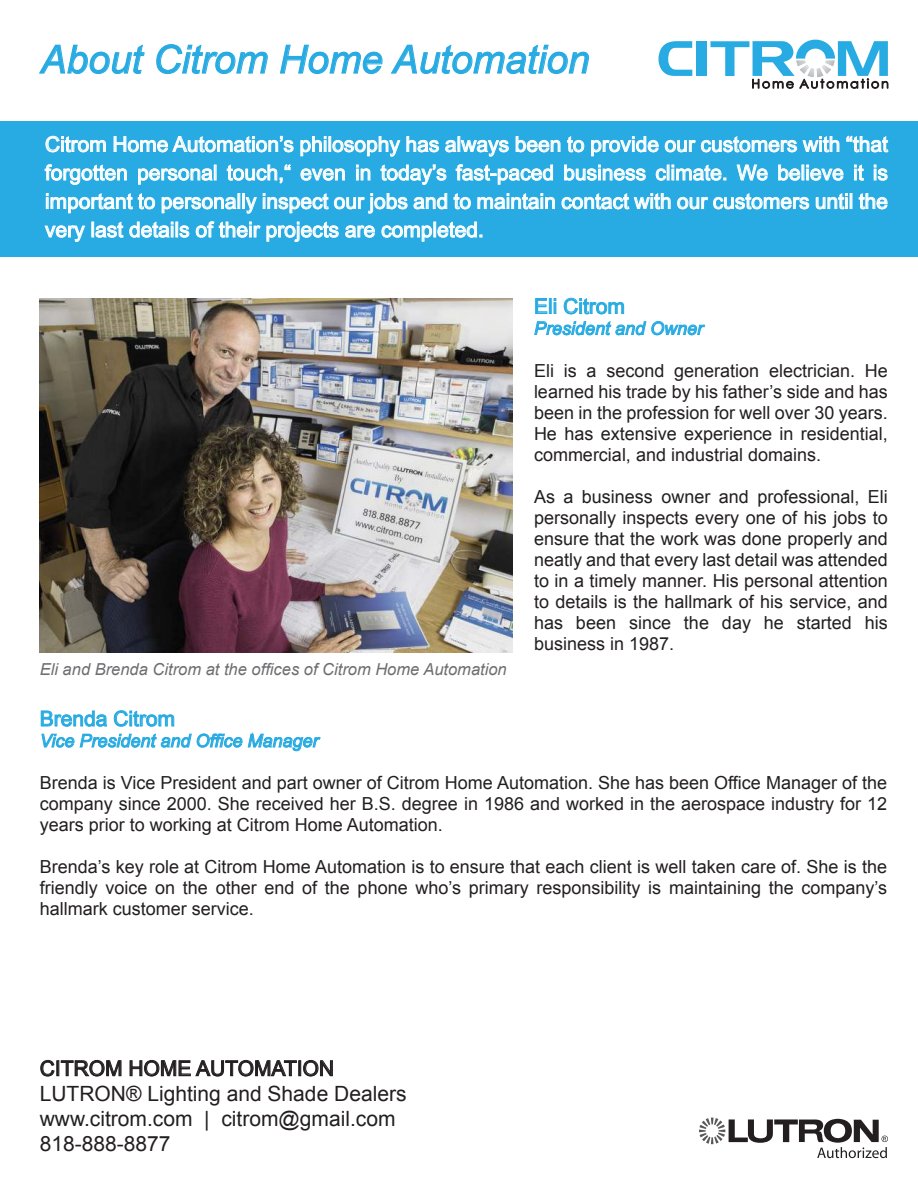
<style>
.page{position:relative;width:918px;height:1188px;background:#fff}
.page>*{position:absolute;margin:0;border:0;box-sizing:border-box;transform-origin:0 0}
.t1{font:italic 39px "Arial";color:#27abe2}
.t2{font:21px/28.5px "Arial";color:#fff;text-align:justify}
.t3{font:21px/25.2px "Arial";color:#231f20}
.t4{font:21px "Arial";color:#27abe2}
.t5{font:18px/21px "Arial";color:#231f20;text-align:justify}
.t6{font:italic 18px "Arial";color:#27abe2}
.t7{font:italic 16.5px "Arial";color:#6d6e71}
</style>
<div class="page">
<svg style="left:658px;top:41px;width:34px;height:35px"></svg>
<div style="left:696px;top:41px;width:11px;height:35px;background:#27abe2"></div>
<svg style="left:710px;top:40px;width:178px;height:48px"></svg>
<div style="left:0;top:122px;width:918px;height:135px;background:#27abe2"></div>
<svg style="left:699px;top:1118px;width:189px;height:40px"></svg>
<svg style="left:40px;top:1060px;width:81px;height:16px"></svg>
<svg style="left:130px;top:1060px;width:203px;height:16px"></svg>
<svg style="left:39px;top:44px;width:106px;height:30px"></svg>
<svg style="left:156px;top:44px;width:112px;height:30px"></svg>
<svg style="left:280px;top:44px;width:103px;height:30px"></svg>
<svg style="left:390px;top:44px;width:199px;height:30px"></svg>
<svg style="left:46px;top:136px;width:60px;height:16px"></svg>
<svg style="left:114px;top:136px;width:180px;height:16px"></svg>
<svg style="left:301px;top:136px;width:99px;height:20px"></svg>
<svg style="left:407px;top:136px;width:32px;height:16px"></svg>
<svg style="left:445px;top:136px;width:64px;height:20px"></svg>
<svg style="left:516px;top:136px;width:44px;height:16px"></svg>
<svg style="left:567px;top:136px;width:17px;height:16px"></svg>
<svg style="left:591px;top:136px;width:68px;height:20px"></svg>
<svg style="left:665px;top:136px;width:132px;height:16px"></svg>
<svg style="left:803px;top:136px;width:36px;height:16px"></svg>
<svg style="left:846px;top:136px;width:42px;height:16px"></svg>
<svg style="left:45px;top:164px;width:82px;height:21px"></svg>
<svg style="left:138px;top:165px;width:78px;height:20px"></svg>
<svg style="left:227px;top:164px;width:64px;height:19px"></svg>
<svg style="left:301px;top:169px;width:44px;height:12px"></svg>
<svg style="left:356px;top:165px;width:14px;height:15px"></svg>
<svg style="left:381px;top:164px;width:65px;height:21px"></svg>
<svg style="left:456px;top:164px;width:97px;height:21px"></svg>
<svg style="left:564px;top:165px;width:82px;height:16px"></svg>
<svg style="left:656px;top:165px;width:70px;height:16px"></svg>
<svg style="left:737px;top:165px;width:31px;height:16px"></svg>
<svg style="left:778px;top:165px;width:65px;height:16px"></svg>
<svg style="left:854px;top:165px;width:10px;height:16px"></svg>
<svg style="left:874px;top:165px;width:14px;height:16px"></svg>
<svg style="left:46px;top:193px;width:109px;height:20px"></svg>
<svg style="left:162px;top:193px;width:78px;height:20px"></svg>
<div style="left:242px;top:193px;width:3px;height:16px;border:1px solid #fff"></div>
<svg style="left:246px;top:197px;width:11px;height:16px"></svg>
<svg style="left:263px;top:193px;width:145px;height:20px"></svg>
<svg style="left:414px;top:193px;width:33px;height:16px"></svg>
<svg style="left:454px;top:193px;width:17px;height:16px"></svg>
<svg style="left:478px;top:193px;width:77px;height:16px"></svg>
<svg style="left:562px;top:193px;width:109px;height:16px"></svg>
<svg style="left:677px;top:193px;width:132px;height:16px"></svg>
<svg style="left:816px;top:193px;width:36px;height:16px"></svg>
<svg style="left:859px;top:193px;width:29px;height:16px"></svg>
<svg style="left:45px;top:226px;width:40px;height:16px"></svg>
<svg style="left:92px;top:222px;width:31px;height:16px"></svg>
<svg style="left:129px;top:222px;width:60px;height:16px"></svg>
<svg style="left:196px;top:221px;width:65px;height:17px"></svg>
<svg style="left:267px;top:222px;width:72px;height:20px"></svg>
<svg style="left:345px;top:226px;width:30px;height:12px"></svg>
<svg style="left:382px;top:222px;width:100px;height:20px"></svg>
<img style="left:40px;top:298px;width:472px;height:355px">
<svg style="left:534px;top:297px;width:172px;height:39px"></svg>
<svg style="left:41px;top:710px;width:280px;height:42px"></svg>
<h1 class="t1" style="left:41px;top:45px;width:551px">About Citrom Home Automation</h1>
<p class="t2" style="left:45px;top:132px;width:845px">Citrom Home Automation’s philosophy has always been to provide our customers with “that forgotten personal touch,“ even in today’s fast-paced business climate. We believe it is important to personally inspect our jobs and to maintain contact with our customers until the very last details of their projects are completed.</p>
<p class="t7" style="left:40px;top:663px;width:469px">Eli and Brenda Citrom at the offices of Citrom Home Automation</p>
<p class="t4" style="left:534px;top:298px;width:92px">Eli Citrom</p>
<p class="t6" style="left:534px;top:321px;width:171px">President and Owner</p>
<p class="t5" style="left:534px;top:361px;width:355px">Eli is a second generation electrician. He learned his trade by his father’s side and has been in the profession for well over 30 years.<br>He has extensive experience in residential, commercial, and industrial domains.</p>
<p class="t5" style="left:534px;top:487px;width:356px">As a business owner and professional, Eli personally inspects every one of his jobs to ensure that the work was done properly and neatly and that every last detail was attended to in a timely manner. His personal attention to details is the hallmark of his service, and has been since the day he started his business in 1987.</p>
<p class="t4" style="left:40px;top:711px;width:137px">Brenda Citrom</p>
<p class="t6" style="left:40px;top:734px;width:280px">Vice President and Office Manager</p>
<p class="t5" style="left:40px;top:774px;width:849px">Brenda is Vice President and part owner of Citrom Home Automation. She has been Office Manager of the company since 2000. She received her B.S. degree in 1986 and worked in the aerospace industry for 12 years prior to working at Citrom Home Automation.</p>
<p class="t5" style="left:40px;top:858px;width:849px">Brenda’s key role at Citrom Home Automation is to ensure that each client is well taken care of. She is the friendly voice on the other end of the phone who’s primary responsibility is maintaining the company’s hallmark customer service.</p>
<p class="t3" style="left:40px;top:1058px;width:368px">CITROM HOME AUTOMATION<br>LUTRON® Lighting and Shade Dealers www.citrom.com | citrom@gmail.com<br>818-888-8877</p>
</div>
